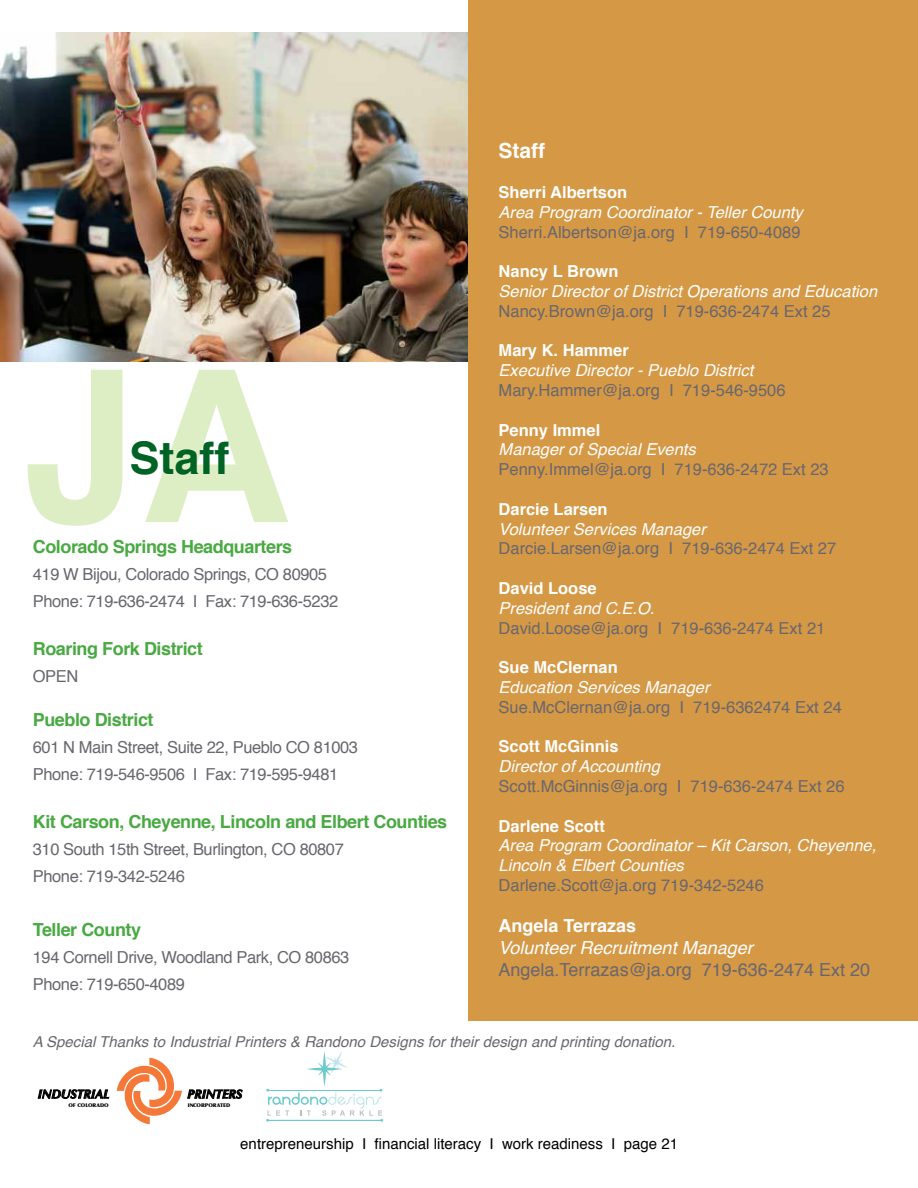
<style>
.page{position:relative;width:918px;height:1188px;background:#fff}
.page>*{position:absolute;margin:0;border:0;box-sizing:border-box;transform-origin:0 0}
.t1{font:700 45px "Helvetica";color:#006325}
.t2{font:700 21px "Helvetica";color:#fff}
.t3{font:700 18px "Helvetica";letter-spacing:-.025em;color:#49a942}
.t4{font:18px "Helvetica";color:#69676e}
.t5{font:italic 18px "Helvetica";color:#fff}
.t6{font:700 18px "Helvetica";color:#fff}
.t7{font:16.5px "Helvetica";color:#69676e}
.t8{font:italic 16.5px/19.8px "Helvetica";color:#fff}
.t9{font:16.5px/27px "Helvetica";letter-spacing:-.025em;color:#69676e}
.t10{font:700 16.5px "Helvetica";color:#fff}
.t11{font:italic 15px "Helvetica";color:#69676e}
.t12{font:15px "Helvetica";color:#000}
.t13{font:italic 700 12.15px "Optima";color:#000}
.t14{font:900 5.1px "Optima";color:#000}
</style>
<div class="page">
<svg style="left:28px;top:370px;width:260px;height:156px"></svg>
<div style="left:468px;top:0;width:449px;height:1021px;background:#d59845"></div>
<img style="left:0;top:33px;width:468px;height:329px">
<svg style="left:38px;top:1089px;width:71px;height:10px"></svg>
<svg style="left:117px;top:1058px;width:126px;height:66px"></svg>
<svg style="left:266px;top:1051px;width:117px;height:71px"></svg>
<h1 class="t1" style="left:130px;top:422px;width:101px">Staff</h1>
<p class="t3" style="left:33px;top:532px;width:261px">Colorado Springs Headquarters</p>
<p class="t9" style="left:33px;top:561px;width:307px">419 W Bijou, Colorado Springs, CO 80905<br>Phone: 719-636-2474 I Fax: 719-636-5232</p>
<p class="t3" style="left:33px;top:635px;width:172px">Roaring Fork District</p>
<p class="t7" style="left:33px;top:664px;width:47px">OPEN</p>
<p class="t3" style="left:33px;top:705px;width:122px">Pueblo District</p>
<p class="t9" style="left:33px;top:734px;width:327px">601 N Main Street, Suite 22, Pueblo CO 81003<br>Phone: 719-546-9506 I Fax: 719-595-9481</p>
<p class="t3" style="left:33px;top:807px;width:416px">Kit Carson, Cheyenne, Lincoln and Elbert Counties</p>
<p class="t9" style="left:33px;top:837px;width:313px">310 South 15th Street, Burlington, CO 80807<br>Phone: 719-342-5246</p>
<p class="t3" style="left:33px;top:915px;width:110px">Teller County</p>
<p class="t9" style="left:33px;top:945px;width:318px">194 Cornell Drive, Woodland Park, CO 80863<br>Phone: 719-650-4089</p>
<p class="t2" style="left:499px;top:134px;width:48px">Staff</p>
<p class="t10" style="left:499px;top:179px;width:130px">Sherri Albertson</p>
<p class="t8" style="left:499px;top:203px;width:306px">Area Program Coordinator - Teller County</p>
<p class="t7" style="left:499px;top:219px;width:303px">Sherri.Albertson@ja.org I 719-650-4089</p>
<p class="t10" style="left:499px;top:258px;width:121px">Nancy L Brown</p>
<p class="t8" style="left:499px;top:282px;width:380px">Senior Director of District Operations and Education</p>
<p class="t7" style="left:499px;top:298px;width:333px">Nancy.Brown@ja.org I 719-636-2474 Ext 25</p>
<p class="t10" style="left:499px;top:337px;width:132px">Mary K. Hammer</p>
<p class="t8" style="left:499px;top:361px;width:256px">Executive Director - Pueblo District</p>
<p class="t7" style="left:499px;top:378px;width:288px">Mary.Hammer@ja.org I 719-546-9506</p>
<p class="t10" style="left:499px;top:417px;width:103px">Penny Immel</p>
<p class="t8" style="left:499px;top:440px;width:199px">Manager of Special Events</p>
<p class="t7" style="left:499px;top:457px;width:332px">Penny.Immel@ja.org I 719-636-2472 Ext 23</p>
<p class="t10" style="left:499px;top:496px;width:111px">Darcie Larsen</p>
<p class="t8" style="left:499px;top:519px;width:209px">Volunteer Services Manager</p>
<p class="t7" style="left:499px;top:536px;width:339px">Darcie.Larsen@ja.org I 719-636-2474 Ext 27</p>
<p class="t10" style="left:499px;top:575px;width:100px">David Loose</p>
<p class="t8" style="left:499px;top:599px;width:157px">President and C.E.O.</p>
<p class="t7" style="left:499px;top:615px;width:328px">David.Loose@ja.org I 719-636-2474 Ext 21</p>
<p class="t10" style="left:499px;top:654px;width:121px">Sue McClernan</p>
<p class="t8" style="left:499px;top:678px;width:212px">Education Services Manager</p>
<p class="t7" style="left:499px;top:694px;width:345px">Sue.McClernan@ja.org I 719-6362474 Ext 24</p>
<p class="t10" style="left:499px;top:733px;width:122px">Scott McGinnis</p>
<p class="t8" style="left:499px;top:757px;width:163px">Director of Accounting</p>
<p class="t7" style="left:499px;top:774px;width:347px">Scott.McGinnis@ja.org I 719-636-2474 Ext 26</p>
<p class="t10" style="left:499px;top:813px;width:108px">Darlene Scott</p>
<p class="t8" style="left:499px;top:836px;width:379px">Area Program Coordinator – Kit Carson, Cheyenne,<br>Lincoln &amp; Elbert Counties</p>
<p class="t7" style="left:499px;top:873px;width:267px">Darlene.Scott@ja.org 719-342-5246</p>
<p class="t6" style="left:499px;top:912px;width:139px">Angela Terrazas</p>
<p class="t5" style="left:499px;top:934px;width:256px">Volunteer Recruitment Manager</p>
<p class="t4" style="left:499px;top:955px;width:373px">Angela.Terrazas@ja.org 719-636-2474 Ext 20</p>
<p class="t11" style="left:33px;top:1030px;width:644px">A Special Thanks to Industrial Printers &amp; Randono Designs for their design and printing donation.</p>
<p class="t13" style="left:38px;top:1087px;width:73px">INDUSTRIAL</p>
<p class="t13" style="left:187px;top:1087px;width:56px">PRINTERS</p>
<p class="t14" style="left:68px;top:1102px;width:42px">OF COLORADO</p>
<p class="t14" style="left:188px;top:1102px;width:44px">INCORPORATED</p>
<p class="t12" style="left:240px;top:1132px;width:439px">entrepreneurship I financial literacy I work readiness I page 21</p>
</div>
